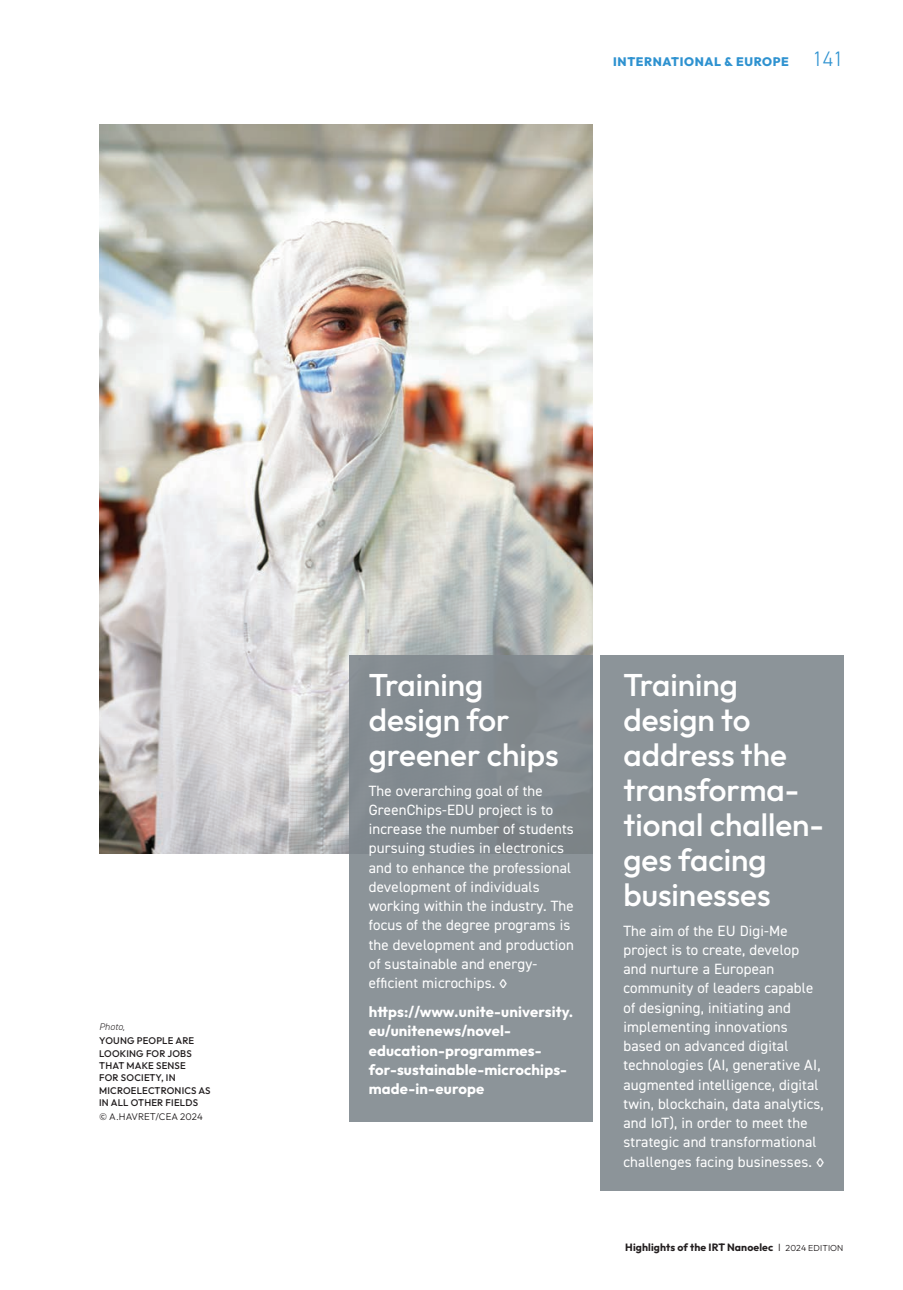
<style>
.page{position:relative;width:903px;height:1290px;background:#fff}
.page>*{position:absolute;margin:0;border:0;box-sizing:border-box;transform-origin:0 0}
.TITRE{font:500 31.5px/35px "Outfit";color:#fff}
.TXT{font:14.88px/19.2px "DIN2014";letter-spacing:.01em;color:#fff}
.TXT-2{font:700 14.88px/19.2px "Outfit";letter-spacing:.01em;color:#fff}
.t1{font:800 12.25px "Outfit";letter-spacing:.05em;color:#2e92d0}
.t2{font:700 10.5px "Outfit";letter-spacing:.01em;color:#231f20}
.LEGENDE{font:500 9.62px/12.2px "Outfit";letter-spacing:.02em;color:#231f20}
.LEGENDE_-_credit{font:300 9.62px "Outfit";letter-spacing:.01em;color:#231f20}
.LEGENDE_-_italique{font:italic 300 9.62px "DIN2014";letter-spacing:.01em;color:#231f20}
.s1{font-family:"DIN2014";font-weight:300;font-size:21px}
.s2{font-weight:300}
.s3{font-weight:300;font-size:8.75px}
</style>
<div class="page">
<img style="left:99px;top:124px;width:494px;height:729px">
<div style="left:350px;top:655px;width:243px;height:466px;background:linear-gradient(to right,#889096,#878f94)"></div>
<div style="left:600px;top:655px;width:243px;height:536px;background:#8c9499"></div>
<p class="t1" style="left:613px;top:53px;width:232px">INTERNATIONAL &amp; EUROPE <span class="s1">141</span></p>
<p class="LEGENDE_-_italique" style="left:99px;top:1020px;width:27px">Photo,</p>
<p class="LEGENDE" style="left:99px;top:1035px;width:113px">YOUNG PEOPLE ARE<br>LOOKING FOR JOBS<br>THAT MAKE SENSE<br>FOR SOCIETY, IN<br>MICROELECTRONICS AS<br>IN ALL OTHER FIELDS</p>
<p class="LEGENDE_-_credit" style="left:99px;top:1111px;width:105px">© A.HAVRET/CEA 2024</p>
<p class="TITRE" style="left:369px;top:669px;width:191px">Training design for greener chips</p>
<p class="TXT" style="left:369px;top:780px;width:207px">The overarching goal of the<br>GreenChips-EDU project is to increase the number of students pursuing studies in electronics and to enhance the professional development of individuals working within the industry. The focus of the degree programs is the development and production of sustainable and energy&shy;efficient microchips. ◊</p>
<p class="TXT-2" style="left:369px;top:1003px;width:206px">https://www.unite-university. eu/unitenews/novel&shy;education-programmes&shy;for-sustainable-microchips&shy;made-in-europe</p>
<p class="TITRE" style="left:623px;top:669px;width:202px">Training design to address the transforma&shy;tional challen&shy;ges facing businesses</p>
<p class="TXT" style="left:623px;top:920px;width:202px">The aim of the EU Digi-Me project is to create, develop and nurture a European community of leaders capable of designing, initiating and implementing innovations based on advanced digital technologies (AI, generative AI, augmented intelligence, digital twin, blockchain, data analytics, and IoT), in order to meet the strategic and transformational challenges facing businesses. ◊</p>
<p class="t2" style="left:625px;top:1240px;width:220px">Highlights of the IRT Nanoelec <span class="s2">I</span> <span class="s3">2024 EDITION</span></p>
</div>
